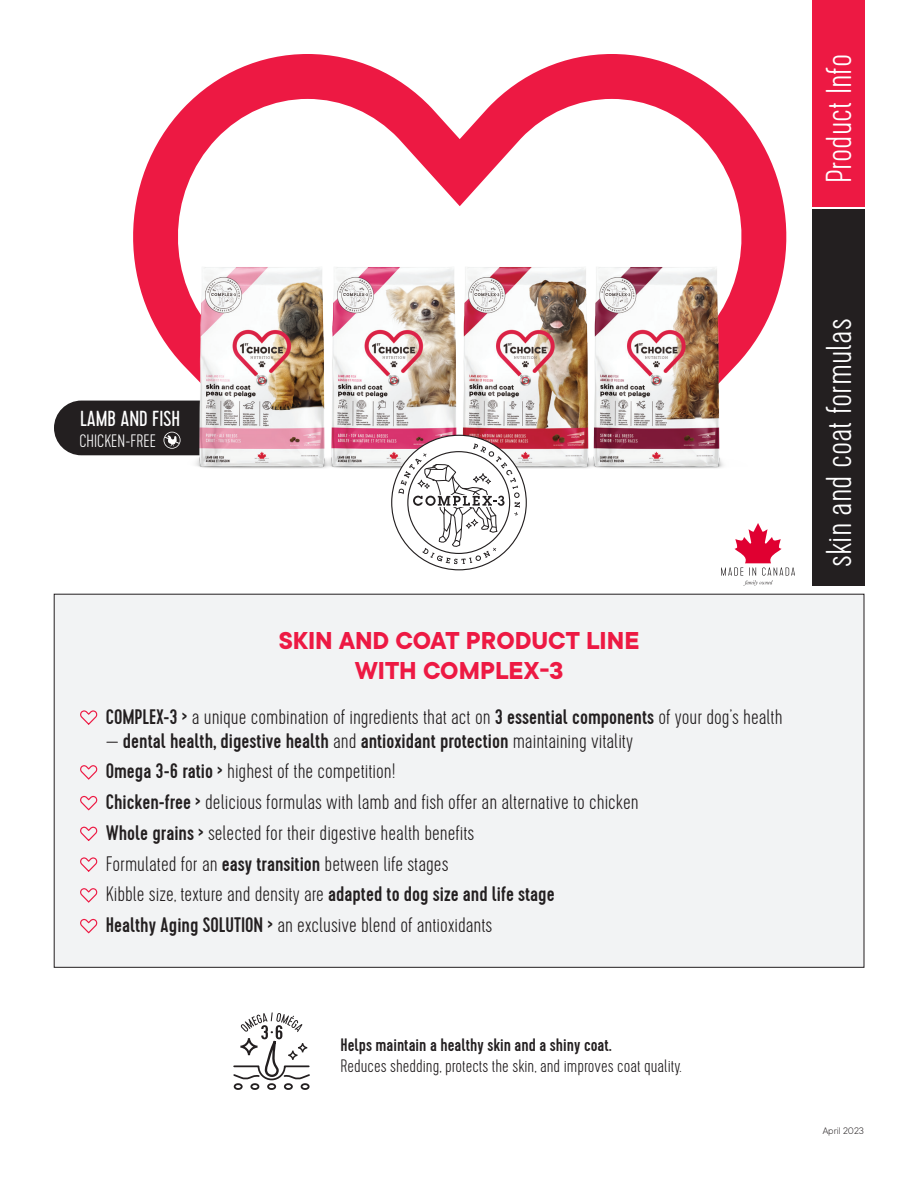
<style>
.page{position:relative;width:918px;height:1188px;background:#fff}
.page>*{position:absolute;margin:0;border:0;box-sizing:border-box;transform-origin:0 0}
.t1{font:100 36px "Cervo";color:#fff}
.Sous-titre{font:700 27px/30px "TT Commons";color:#ed1943;text-align:center}
.t2{font:21.75px "Cervo";color:#fff}
.Texte_tableaux{font:100 21px "Cervo";color:#231f20}
.Texte_tableaux-2{font:500 21px "Cervo";color:#231f20}
.SOUS-TITRE{font:100 18px/21px "Cervo";color:#231f20}
.Sous-titre-2{font:100 18px "Cervo";color:#fff}
.Sous-titre-3{font:300 10.5px "TT Commons";color:#231f20}
.s1{font-weight:500}
.s2{font-weight:100}
</style>
<div class="page">
<div style="left:812px;top:0;width:53px;height:206px;background:#ed1943"></div>
<div style="left:812px;top:210px;width:53px;height:376px;background:#231f20"></div>
<svg style="left:116px;top:54px;width:687px;height:540px"></svg>
<div style="left:221px;top:324px;width:427px;height:287px;background:#fff"></div>
<div style="left:54px;top:594px;width:810px;height:373px;background:#f2f3f4"></div>
<svg style="left:80px;top:710px;width:18px;height:15px"></svg>
<svg style="left:80px;top:765px;width:18px;height:15px"></svg>
<svg style="left:80px;top:796px;width:18px;height:14px"></svg>
<svg style="left:80px;top:827px;width:18px;height:14px"></svg>
<svg style="left:80px;top:857px;width:18px;height:15px"></svg>
<svg style="left:80px;top:888px;width:18px;height:15px"></svg>
<svg style="left:80px;top:919px;width:18px;height:14px"></svg>
<img style="left:127px;top:235px;width:395px;height:262px">
<img style="left:522px;top:235px;width:262px;height:262px">
<img style="left:259px;top:235px;width:261px;height:261px">
<svg style="left:392px;top:435px;width:134px;height:135px"></svg>
<svg style="left:398px;top:443px;width:122px;height:121px"></svg>
<svg style="left:232px;top:966px;width:79px;height:124px"></svg>
<svg style="left:721px;top:523px;width:74px;height:63px"></svg>
<svg style="left:54px;top:401px;width:153px;height:54px;background:#373233"></svg>
<p class="t1" style="left:819px;top:183px;width:131px;rotate:-90deg">Product Info</p>
<p class="t2" style="left:80px;top:406px;width:102px">LAMB AND FISH</p>
<p class="Sous-titre-2" style="left:80px;top:430px;width:78px">CHICKEN-FREE</p>
<p class="Sous-titre" style="left:279px;top:627px;width:362px">SKIN AND COAT PRODUCT LINE<br>WITH COMPLEX-3</p>
<p class="Texte_tableaux" style="left:106px;top:705px;width:678px"><span class="s1">COMPLEX-3 &gt;</span> a unique combination of ingredients that act on <span class="s1">3 essential components</span> of your dog’s health</p>
<p class="Texte_tableaux-2" style="left:106px;top:728px;width:529px"><span class="s2">—</span> dental health, digestive health <span class="s2">and</span> antioxidant protection <span class="s2">maintaining vitality</span></p>
<p class="Texte_tableaux" style="left:106px;top:759px;width:291px"><span class="s1">Omega 3-6 ratio &gt;</span> highest of the competition!</p>
<p class="Texte_tableaux" style="left:106px;top:790px;width:535px"><span class="s1">Chicken-free &gt;</span> delicious formulas with lamb and fish offer an alternative to chicken</p>
<p class="Texte_tableaux" style="left:106px;top:821px;width:370px"><span class="s1">Whole grains &gt;</span> selected for their digestive health benefits</p>
<p class="Texte_tableaux" style="left:106px;top:852px;width:344px">Formulated for an <span class="s1">easy transition</span> between life stages</p>
<p class="Texte_tableaux" style="left:106px;top:882px;width:451px">Kibble size, texture and density are <span class="s1">adapted to dog size and life stage</span></p>
<p class="Texte_tableaux" style="left:106px;top:913px;width:388px"><span class="s1">Healthy Aging SOLUTION &gt;</span> an exclusive blend of antioxidants</p>
<p class="SOUS-TITRE" style="left:340px;top:1035px;width:342px"><span class="s1">Helps maintain a healthy skin and a shiny coat.<br></span>Reduces shedding, protects the skin, and improves coat quality.</p>
<p class="t1" style="left:819px;top:567px;width:250px;rotate:-90deg">skin and coat formulas</p>
<p class="Sous-titre-3" style="left:823px;top:1125px;width:43px">April 2023</p>
</div>
